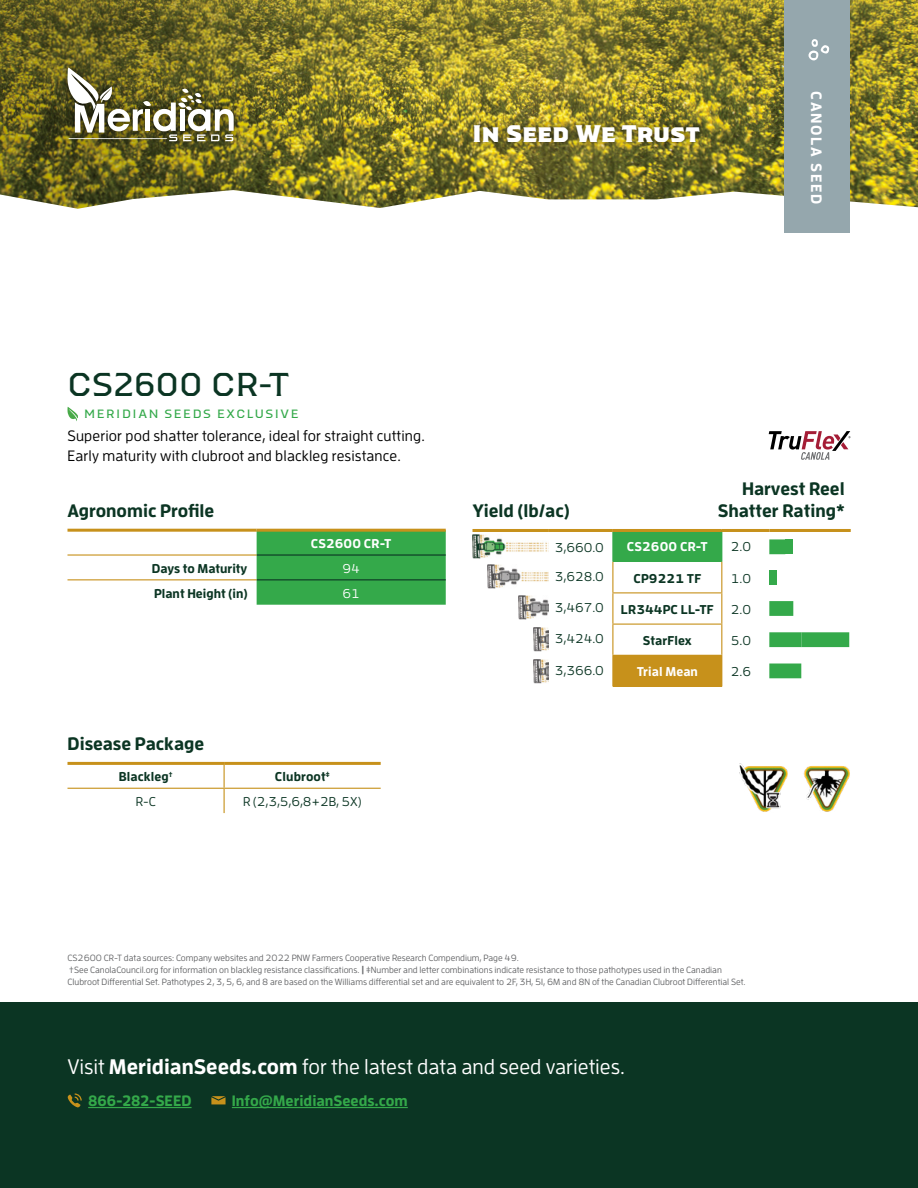
<style>
.page{position:relative;width:918px;height:1188px;background:#fff}
.page>*{position:absolute;margin:0;border:0;box-sizing:border-box;transform-origin:0 0}
.t1{font:33px "Worker";color:#0b3523}
.t2{font:900 24px "Worker";color:#fff}
.t3{font:500 21px "Enzo OT";color:#fff}
.t4{font:700 18px "Enzo OT";color:#0b3523}
.t5{font:500 15px/19.5px "Enzo OT";letter-spacing:.01em;color:#000}
.t6{font:700 15px "Enzo OT";color:#34a94a}
.t7{font:700 15px "Enzo OT";letter-spacing:.11em;color:#fff}
.t8{font:700 12.75px "Enzo OT";letter-spacing:.01em;color:#0b3523}
.t9{font:500 12.75px "Enzo OT";color:#0b3523}
.t10{font:700 12.75px "Enzo OT";letter-spacing:.01em;color:#fff}
.t11{font:500 12.75px "Enzo OT";color:#fff}
.t12{font:12px "Worker";letter-spacing:.13em;color:#34a94a}
.t13{font:500 9px/12px "Enzo OT";color:#636466}
.s1{font-weight:700}
</style>
<div class="page">
<div style="left:0;top:1002px;width:918px;height:186px;background:#0b3523"></div>
<hr style="left:88px;top:1107px;width:104px;height:1px;background:#34a94a">
<hr style="left:232px;top:1107px;width:176px;height:1px;background:#34a94a">
<svg style="left:68px;top:1093px;width:14px;height:14px"></svg>
<svg style="left:211px;top:1096px;width:15px;height:8px"></svg>
<img style="left:377px;top:0;width:541px;height:190px">
<svg style="left:0;top:0;width:377px;height:190px"></svg>
<svg style="left:0;top:190px;width:918px;height:43px"></svg>
<div style="left:60px;top:60px;width:182px;height:90px;background:#000;opacity:.75"></div>
<img style="left:68px;top:68px;width:166px;height:73px">
<svg style="left:68px;top:407px;width:10px;height:14px"></svg>
<div style="left:467px;top:117px;width:241px;height:34px;background:#000;opacity:.75"></div>
<div style="left:784px;top:0;width:66px;height:232px;background:#95a7ad"></div>
<svg style="left:808px;top:39px;width:21px;height:21px"></svg>
<img style="left:803px;top:766px;width:47px;height:46px">
<img style="left:740px;top:763px;width:48px;height:49px">
<hr style="left:68px;top:762px;width:156px;height:3px;background:#c7911b">
<hr style="left:224px;top:762px;width:157px;height:3px;background:#c7911b">
<hr style="left:68px;top:788px;width:156px;height:1px;background:#c7911b">
<hr style="left:224px;top:788px;width:157px;height:1px;background:#c7911b">
<svg style="left:224px;top:765px;width:1px;height:48px"></svg>
<div style="left:613px;top:530px;width:109px;height:32px;background:#34a94a"></div>
<div style="left:613px;top:655px;width:109px;height:32px;background:#c7911b"></div>
<hr style="left:612px;top:592px;width:110px;height:1px;background:#c7911b">
<hr style="left:612px;top:624px;width:110px;height:1px;background:#c7911b">
<hr style="left:612px;top:655px;width:110px;height:1px;background:#c7911b">
<hr style="left:612px;top:562px;width:1px;height:30px;background:#c7911b">
<hr style="left:612px;top:593px;width:1px;height:31px;background:#c7911b">
<hr style="left:612px;top:625px;width:1px;height:30px;background:#c7911b">
<hr style="left:612px;top:656px;width:1px;height:31px;background:#c7911b">
<hr style="left:612px;top:532px;width:1px;height:30px;background:#34a94a">
<hr style="left:472px;top:529px;width:76px;height:3px;background:#c7911b">
<hr style="left:548px;top:529px;width:65px;height:3px;background:#c7911b">
<hr style="left:613px;top:529px;width:109px;height:3px;background:#c7911b">
<hr style="left:722px;top:529px;width:47px;height:3px;background:#c7911b">
<hr style="left:769px;top:529px;width:82px;height:3px;background:#c7911b">
<hr style="left:721px;top:562px;width:1px;height:30px;background:#c7911b">
<hr style="left:721px;top:593px;width:1px;height:31px;background:#c7911b">
<hr style="left:721px;top:625px;width:1px;height:30px;background:#c7911b">
<img style="left:473px;top:534px;width:75px;height:24px">
<svg style="left:769px;top:539px;width:16px;height:15px"></svg>
<div style="left:785px;top:539px;width:8px;height:15px;background:#34a94a"></div>
<img style="left:488px;top:565px;width:60px;height:24px">
<div style="left:769px;top:570px;width:8px;height:15px;background:#34a94a"></div>
<img style="left:518px;top:595px;width:30px;height:24px">
<svg style="left:769px;top:601px;width:24px;height:15px"></svg>
<img style="left:533px;top:627px;width:15px;height:24px">
<svg style="left:769px;top:632px;width:80px;height:15px"></svg>
<img style="left:533px;top:659px;width:15px;height:24px">
<svg style="left:769px;top:664px;width:32px;height:14px"></svg>
<div style="left:257px;top:532px;width:189px;height:73px;background:#34a94a"></div>
<hr style="left:257px;top:554px;width:189px;height:2px;background:#0b3523">
<hr style="left:257px;top:579px;width:189px;height:1px;background:#0b3523">
<hr style="left:68px;top:529px;width:189px;height:3px;background:#c7911b">
<hr style="left:257px;top:529px;width:189px;height:3px;background:#c7911b">
<hr style="left:68px;top:554px;width:189px;height:2px;background:#c7911b">
<hr style="left:68px;top:579px;width:189px;height:1px;background:#c7911b">
<svg style="left:769px;top:431px;width:81px;height:29px"></svg>
<h2 class="t2" style="left:472px;top:120px;width:229px">In Seed We Trust</h2>
<h3 class="t7" style="left:826px;top:91px;width:114px;rotate:90deg">CANOLA SEED</h3>
<h1 class="t1" style="left:68px;top:366px;width:224px">CS2600 CR-T</h1>
<h3 class="t12" style="left:84px;top:407px;width:216px">MERIDIAN SEEDS EXCLUSIVE</h3>
<h3 class="t5" style="left:68px;top:426px;width:359px">Superior pod shatter tolerance, ideal for straight cutting.<br>Early maturity with clubroot and blackleg resistance.</h3>
<h3 class="t4" style="left:68px;top:499px;width:148px">Agronomic Profile</h3>
<h3 class="t10" style="left:311px;top:536px;width:82px">CS2600 CR-T</h3>
<h3 class="t8" style="left:152px;top:560px;width:97px">Days to Maturity</h3>
<h3 class="t11" style="left:343px;top:561px;width:19px">94</h3>
<h3 class="t8" style="left:154px;top:585px;width:95px">Plant Height (in)</h3>
<h3 class="t11" style="left:343px;top:586px;width:19px">61</h3>
<h3 class="t4" style="left:68px;top:732px;width:138px">Disease Package</h3>
<h3 class="t8" style="left:119px;top:769px;width:55px">Blackleg<sup>†</sup></h3>
<h3 class="t8" style="left:275px;top:769px;width:56px">Clubroot<sup>‡</sup></h3>
<h3 class="t9" style="left:136px;top:794px;width:22px">R-C</h3>
<h3 class="t9" style="left:243px;top:794px;width:120px">R (2,3,5,6,8+2B, 5X)</h3>
<h3 class="t4" style="left:742px;top:478px;width:104px">Harvest Reel</h3>
<h3 class="t4" style="left:472px;top:499px;width:98px">Yield (lb/ac)</h3>
<h3 class="t4" style="left:718px;top:499px;width:129px">Shatter Rating*</h3>
<h3 class="t9" style="left:555px;top:540px;width:51px">3,660.0</h3>
<h3 class="t10" style="left:627px;top:539px;width:82px">CS2600 CR-T</h3>
<h3 class="t9" style="left:731px;top:539px;width:22px">2.0</h3>
<h3 class="t9" style="left:555px;top:569px;width:51px">3,628.0</h3>
<h3 class="t8" style="left:634px;top:570px;width:69px">CP9221 TF</h3>
<h3 class="t9" style="left:731px;top:571px;width:22px">1.0</h3>
<h3 class="t9" style="left:555px;top:600px;width:51px">3,467.0</h3>
<h3 class="t8" style="left:621px;top:601px;width:94px">LR344PC LL-TF</h3>
<h3 class="t9" style="left:731px;top:602px;width:22px">2.0</h3>
<h3 class="t9" style="left:555px;top:631px;width:51px">3,424.0</h3>
<h3 class="t8" style="left:643px;top:632px;width:51px">StarFlex</h3>
<h3 class="t9" style="left:731px;top:633px;width:22px">5.0</h3>
<h3 class="t9" style="left:555px;top:663px;width:51px">3,366.0</h3>
<h3 class="t10" style="left:637px;top:664px;width:63px">Trial Mean</h3>
<h3 class="t9" style="left:731px;top:664px;width:22px">2.6</h3>
<p class="t13" style="left:68px;top:952px;width:680px">CS2600 CR-T data sources: Company websites and 2022 PNW Farmers Cooperative Research Compendium, Page 49.<br>†See CanolaCouncil.org for information on blackleg resistance classifications. <span class="s1">|</span> ‡Number and letter combinations indicate resistance to those pathotypes used in the Canadian<br>Clubroot Differential Set. Pathotypes 2, 3, 5, 6, and 8 are based on the Williams differential set and are equivalent to 2F, 3H, 5I, 6M and 8N of the Canadian Clubroot Differential Set.</p>
<h3 class="t3" style="left:68px;top:1054px;width:559px">Visit <span class="s1">MeridianSeeds.com</span> for the latest data and seed varieties.</h3>
<h3 class="t6" style="left:88px;top:1091px;width:105px">866-282-SEED</h3>
<h3 class="t6" style="left:232px;top:1091px;width:177px">Info@MeridianSeeds.com</h3>
</div>
